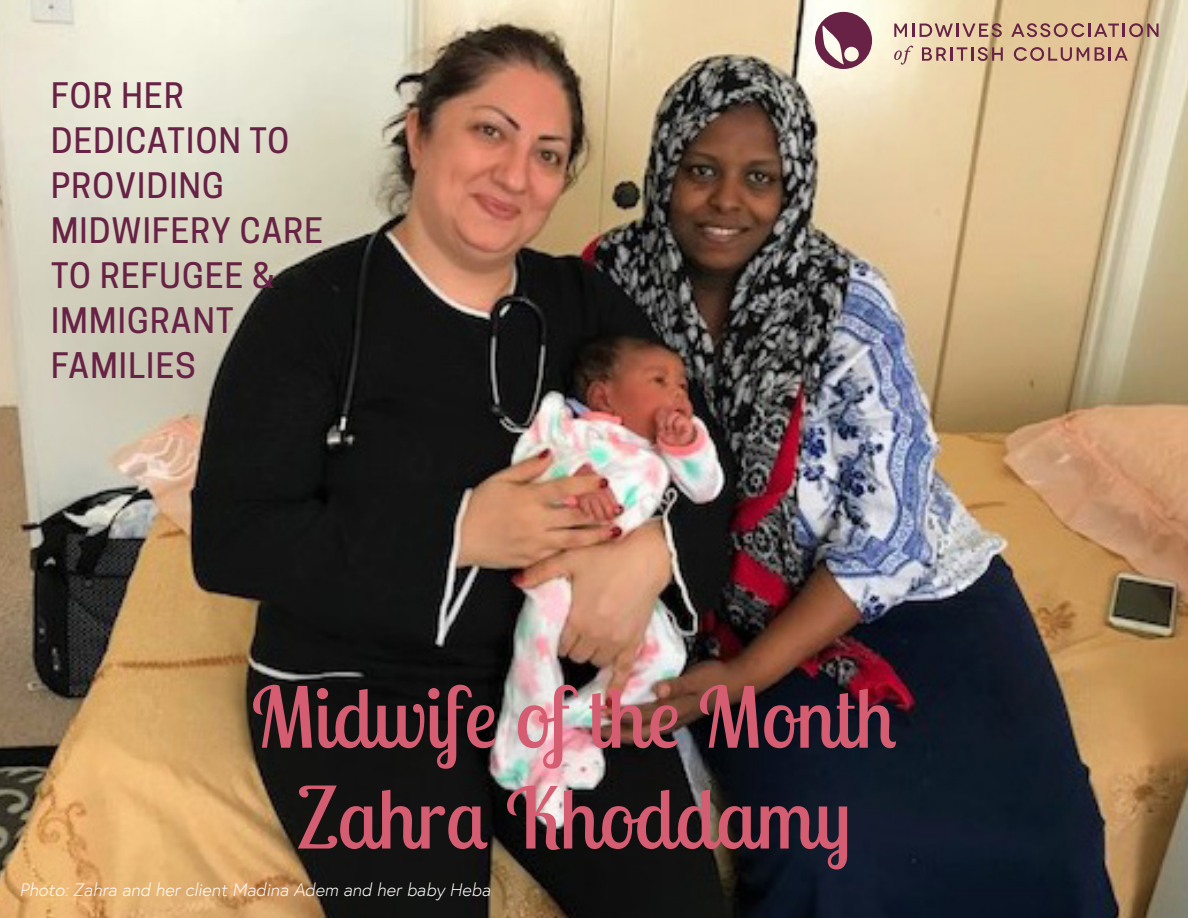
<style>
.page{position:relative;width:1188px;height:918px;background:#fff}
.page>*{position:absolute;margin:0;border:0;box-sizing:border-box;transform-origin:0 0}
.t1{font:84px/100.8px "Lobster Two";color:#d55d72;text-align:center}
.t2{font:500 33px/45px "Cooper Hewitt";letter-spacing:.04em;color:#672245}
.t3{font:italic 300 18px "Europa";color:#fff}
</style>
<div class="page">
<img style="left:0;top:0;width:1188px;height:918px">
<svg style="left:815px;top:12px;width:57px;height:57px;background:#9f7483"></svg>
<svg style="left:894px;top:24px;width:20px;height:13px"></svg>
<svg style="left:920px;top:23px;width:82px;height:14px"></svg>
<svg style="left:1011px;top:23px;width:148px;height:14px;background:#b78e7a"></svg>
<svg style="left:922px;top:47px;width:81px;height:14px"></svg>
<svg style="left:1014px;top:47px;width:75px;height:14px"></svg>
<svg style="left:1095px;top:47px;width:33px;height:14px"></svg>
<svg style="left:894px;top:46px;width:19px;height:19px"></svg>
<p class="t2" style="left:51px;top:73px;width:273px">FOR HER<br>DEDICATION TO<br>PROVIDING<br>MIDWIFERY CARE<br>TO REFUGEE &amp;<br>IMMIGRANT<br>FAMILIES</p>
<h1 class="t1" style="left:251px;top:666px;width:645px">Midwife of the Month<br>Zahra Khoddamy</h1>
<p class="t3" style="left:19px;top:879px;width:473px">Photo: Zahra and her client Madina Adem and her baby Heba</p>
</div>
